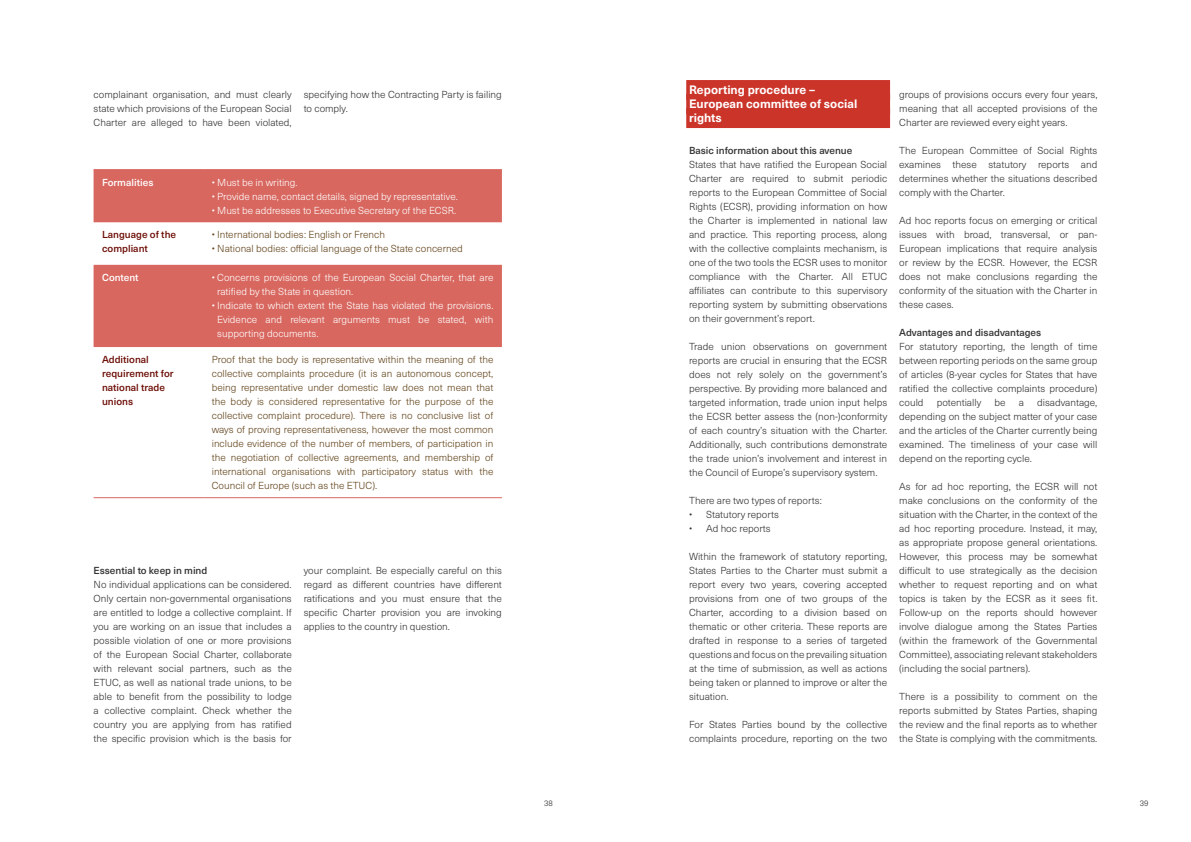
<style>
.page{position:relative;width:1191px;height:842px;background:#fff}
.page>*{position:absolute;margin:0;border:0;box-sizing:border-box;transform-origin:0 0}
.t1{font:700 12px/14px "Neue Haas Unica W1 G";color:#fff}
.t2{font:300 10px/14px "Neue Haas Unica W1 G";color:#333;text-align:justify}
.t3{font:300 10px/14px "Neue Haas Unica W1 G";color:#63441b;text-align:justify}
.t4{font:300 10px/14px "Neue Haas Unica W1 G";color:#fff}
.t5{font:500 10px "Neue Haas Unica W1 G";color:#333}
.t6{font:500 10px/14px "Neue Haas Unica W1 G";color:#6b0b04}
.t7{font:500 10px "Neue Haas Unica W1 G";color:#fff}
.t8{font:300 8px "Neue Haas Unica W1 G";color:#333}
</style>
<div class="page">
<svg style="left:94px;top:170px;width:408px;height:177px;fill:#d8675f"></svg>
<hr style="left:94px;top:169px;width:109px;height:1px;background:#d8675f">
<hr style="left:203px;top:169px;width:299px;height:1px;background:#d8675f">
<hr style="left:94px;top:497px;width:109px;height:1px;background:#d8675f">
<hr style="left:203px;top:497px;width:299px;height:1px;background:#d8675f">
<div style="left:686px;top:80px;width:204px;height:20px;background:#cb3429"></div>
<div style="left:686px;top:94px;width:204px;height:20px;background:#cb3429"></div>
<div style="left:686px;top:108px;width:204px;height:20px;background:#cb3429"></div>
<p class="t2" style="left:94px;top:87px;width:200px">complainant organisation, and must clearly state which provisions of the European Social Charter are alleged to have been violated,</p>
<p class="t2" style="left:304px;top:87px;width:200px">specifying how the Contracting Party is failing to comply.</p>
<p class="t7" style="left:102px;top:175px;width:53px">Formalities</p>
<p class="t4" style="left:212px;top:175px;width:87px">• Must be in writing.</p>
<p class="t4" style="left:212px;top:189px;width:248px">• Provide name, contact details, signed by representative.</p>
<p class="t4" style="left:212px;top:203px;width:246px">• Must be addresses to Executive Secretary of the ECSR.</p>
<p class="t6" style="left:102px;top:227px;width:76px">Language of the compliant</p>
<p class="t3" style="left:212px;top:227px;width:175px">• International bodies: English or French</p>
<p class="t3" style="left:212px;top:241px;width:253px">• National bodies: official language of the State concerned</p>
<p class="t7" style="left:102px;top:270px;width:38px">Content</p>
<p class="t4" style="left:217px;top:270px;width:278px;text-indent:-6px">• Concerns provisions of the European Social Charter, that are ratified by the State in question.</p>
<p class="t4" style="left:217px;top:298px;width:278px;text-align:justify;text-indent:-6px">• Indicate to which extent the State has violated the provisions.<br>Evidence and relevant arguments must be stated, with supporting documents.</p>
<p class="t6" style="left:102px;top:352px;width:73px">Additional requirement for national trade unions</p>
<p class="t3" style="left:212px;top:352px;width:283px">Proof that the body is representative within the meaning of the collective complaints procedure (it is an autonomous concept, being representative under domestic law does not mean that the body is considered representative for the purpose of the collective complaint procedure). There is no conclusive list of ways of proving representativeness, however the most common include evidence of the number of members, of participation in the negotiation of collective agreements, and membership of international organisations with participatory status with the Council of Europe (such as the ETUC).</p>
<p class="t5" style="left:94px;top:563px;width:115px">Essential to keep in mind</p>
<p class="t2" style="left:94px;top:577px;width:200px">No individual applications can be considered.<br>Only certain non-governmental organisations are entitled to lodge a collective complaint. If you are working on an issue that includes a possible violation of one or more provisions of the European Social Charter, collaborate with relevant social partners, such as the ETUC, as well as national trade unions, to be able to benefit from the possibility to lodge a collective complaint. Check whether the country you are applying from has ratified the specific provision which is the basis for</p>
<p class="t2" style="left:304px;top:563px;width:200px">your complaint. Be especially careful on this regard as different countries have different ratifications and you must ensure that the specific Charter provision you are invoking applies to the country in question.</p>
<p class="t1" style="left:689px;top:82px;width:170px">Reporting procedure –<br>European committee of social rights</p>
<p class="t5" style="left:689px;top:143px;width:165px">Basic information about this avenue</p>
<p class="t2" style="left:689px;top:157px;width:200px">States that have ratified the European Social Charter are required to submit periodic reports to the European Committee of Social Rights (ECSR), providing information on how the Charter is implemented in national law and practice. This reporting process, along with the collective complaints mechanism, is one of the two tools the ECSR uses to monitor compliance with the Charter. All ETUC affiliates can contribute to this supervisory reporting system by submitting observations on their government’s report.</p>
<p class="t2" style="left:689px;top:339px;width:200px">Trade union observations on government reports are crucial in ensuring that the ECSR does not rely solely on the government’s perspective. By providing more balanced and targeted information, trade union input helps the ECSR better assess the (non-)conformity of each country’s situation with the Charter.<br>Additionally, such contributions demonstrate the trade union’s involvement and interest in the Council of Europe’s supervisory system.</p>
<p class="t2" style="left:689px;top:493px;width:134px">There are two types of reports:</p>
<p class="t2" style="left:689px;top:507px;width:91px">• Statutory reports</p>
<p class="t2" style="left:689px;top:521px;width:83px">• Ad hoc reports</p>
<p class="t2" style="left:689px;top:549px;width:200px">Within the framework of statutory reporting, States Parties to the Charter must submit a report every two years, covering accepted provisions from one of two groups of the Charter, according to a division based on thematic or other criteria. These reports are drafted in response to a series of targeted questions and focus on the prevailing situation at the time of submission, as well as actions being taken or planned to improve or alter the situation.</p>
<p class="t2" style="left:689px;top:717px;width:200px">For States Parties bound by the collective complaints procedure, reporting on the two</p>
<p class="t2" style="left:899px;top:87px;width:200px">groups of provisions occurs every four years, meaning that all accepted provisions of the Charter are reviewed every eight years.</p>
<p class="t2" style="left:899px;top:143px;width:200px">The European Committee of Social Rights examines these statutory reports and determines whether the situations described comply with the Charter.</p>
<p class="t2" style="left:899px;top:213px;width:200px">Ad hoc reports focus on emerging or critical issues with broad, transversal, or pan-European implications that require analysis or review by the ECSR. However, the ECSR does not make conclusions regarding the conformity of the situation with the Charter in these cases.</p>
<p class="t5" style="left:899px;top:325px;width:144px">Advantages and disadvantages</p>
<p class="t2" style="left:899px;top:339px;width:200px">For statutory reporting, the length of time between reporting periods on the same group of articles (8-year cycles for States that have ratified the collective complaints procedure) could</p>
<p class="t2" style="left:899px;top:395px;width:200px;text-indent:138px">disadvantage, depending on the subject matter of your case and the articles of the Charter currently being examined. The timeliness of your case will depend on the reporting cycle.</p>
<p class="t2" style="left:899px;top:479px;width:200px">As for ad hoc reporting, the ECSR will not make conclusions on the conformity of the situation with the Charter, in the context of the ad hoc reporting procedure. Instead, it may, as appropriate propose general orientations.<br>However, this process may be somewhat difficult to use strategically as the decision whether to request reporting and on what topics is taken by the ECSR as it sees fit.<br>Follow-up on the reports should however involve dialogue among the States Parties (within the framework of the Governmental Committee), associating relevant stakeholders (including the social partners).</p>
<p class="t2" style="left:899px;top:689px;width:200px">There is a possibility to comment on the reports submitted by States Parties, shaping the review and the final reports as to whether the State is complying with the commitments.</p>
<p class="t2" style="left:936px;top:395px;width:46px">potentially</p>
<p class="t2" style="left:994px;top:395px;width:13px">be</p>
<p class="t2" style="left:1018px;top:395px;width:7px">a</p>
<p class="t8" style="left:544px;top:797px;width:10px">38</p>
<p class="t8" style="left:1139px;top:797px;width:10px">39</p>
</div>
